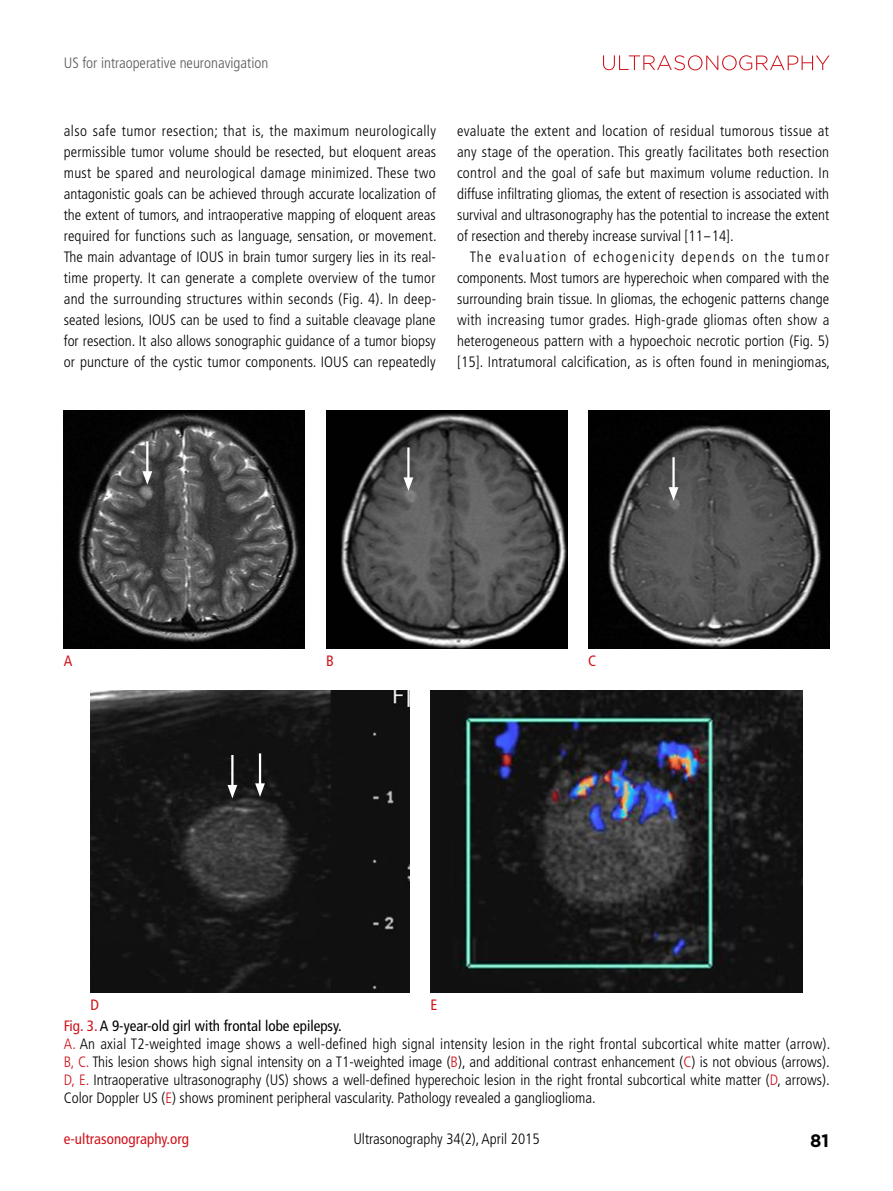
<style>
.page{position:relative;width:893px;height:1191px;background:#fff}
.page>*{position:absolute;margin:0;border:0;box-sizing:border-box;transform-origin:0 0}
.t1{font:700 18px "Gotham";color:#000}
.t2{font:300 condensed 15px/21px "Frutiger LT Std";color:#000;text-align:justify}
.t3{font:300 condensed 15px "Frutiger LT Std";color:#5a5757}
.t4{font:condensed 15px "Frutiger LT Std";color:#d0131c}
.s1{font-weight:400;color:#d0131c}
.s2{font-weight:400}
.s3{color:#d0131c}
</style>
<div class="page">
<svg style="left:603px;top:55px;width:226px;height:15px"></svg>
<img style="left:90px;top:690px;width:319px;height:302px">
<img style="left:431px;top:690px;width:372px;height:302px">
<img style="left:64px;top:410px;width:241px;height:238px">
<img style="left:326px;top:410px;width:241px;height:238px">
<img style="left:588px;top:410px;width:241px;height:238px">
<hr style="left:231px;top:755px;width:2px;height:34px;background:#fff">
<svg style="left:227px;top:785px;width:10px;height:13px"></svg>
<hr style="left:146px;top:441px;width:2px;height:34px;background:#fff">
<svg style="left:142px;top:471px;width:10px;height:14px"></svg>
<hr style="left:407px;top:447px;width:3px;height:34px;background:#fff">
<svg style="left:404px;top:477px;width:9px;height:14px"></svg>
<hr style="left:672px;top:457px;width:3px;height:34px;background:#fff">
<svg style="left:669px;top:487px;width:9px;height:13px"></svg>
<hr style="left:259px;top:753px;width:2px;height:34px;background:#fff">
<svg style="left:255px;top:783px;width:10px;height:14px"></svg>
<p class="t3" style="left:64px;top:54px;width:206px">US for intraoperative neuronavigation</p>
<p class="t2" style="left:64px;top:120px;width:374px">also safe tumor resection; that is, the maximum neurologically permissible tumor volume should be resected, but eloquent areas must be spared and neurological damage minimized. These two antagonistic goals can be achieved through accurate localization of the extent of tumors, and intraoperative mapping of eloquent areas required for functions such as language, sensation, or movement.<br>The main advantage of IOUS in brain tumor surgery lies in its real&shy;time property. It can generate a complete overview of the tumor and the surrounding structures within seconds (Fig. 4). In deep&shy;seated lesions, IOUS can be used to find a suitable cleavage plane for resection. It also allows sonographic guidance of a tumor biopsy or puncture of the cystic tumor components. IOUS can repeatedly</p>
<p class="t2" style="left:457px;top:120px;width:374px">evaluate the extent and location of residual tumorous tissue at any stage of the operation. This greatly facilitates both resection control and the goal of safe but maximum volume reduction. In diffuse infiltrating gliomas, the extent of resection is associated with survival and ultrasonography has the potential to increase the extent of resection and thereby increase survival [11-14].</p>
<p class="t2" style="left:457px;top:246px;width:374px;text-indent:13px">The evaluation of echogenicity depends on the tumor components. Most tumors are hyperechoic when compared with the surrounding brain tissue. In gliomas, the echogenic patterns change with increasing tumor grades. High-grade gliomas often show a heterogeneous pattern with a hypoechoic necrotic portion (Fig. 5) [15]. Intratumoral calcification, as is often found in meningiomas,</p>
<p class="t4" style="left:64px;top:652px;width:10px">A</p>
<p class="t4" style="left:326px;top:652px;width:9px">B</p>
<p class="t4" style="left:588px;top:652px;width:10px">C</p>
<p class="t4" style="left:90px;top:996px;width:10px">D</p>
<p class="t4" style="left:431px;top:996px;width:8px">E</p>
<p class="t2" style="left:64px;top:1017px;width:768px;line-height:18px;text-align:left"><span class="s1">Fig. 3.</span> <span class="s2">A 9-year-old girl with frontal lobe epilepsy.<br></span><span class="s3">A.</span> An axial T2-weighted image shows a well-defined high signal intensity lesion in the right frontal subcortical white matter (arrow).<br><span class="s3">B, C.</span> This lesion shows high signal intensity on a T1-weighted image (<span class="s3">B</span>), and additional contrast enhancement (<span class="s3">C</span>) is not obvious (arrows).<br><span class="s3">D, E.</span> Intraoperative ultrasonography (US) shows a well-defined hyperechoic lesion in the right frontal subcortical white matter (<span class="s3">D</span>, arrows).<br>Color Doppler US (<span class="s3">E</span>) shows prominent peripheral vascularity. Pathology revealed a ganglioglioma.</p>
<p class="t4" style="left:64px;top:1130px;width:127px">e-ultrasonography.org</p>
<p class="t2" style="left:353px;top:1128px;width:188px">Ultrasonography 34(2), April 2015</p>
<p class="t1" style="left:810px;top:1130px;width:20px">81</p>
</div>
